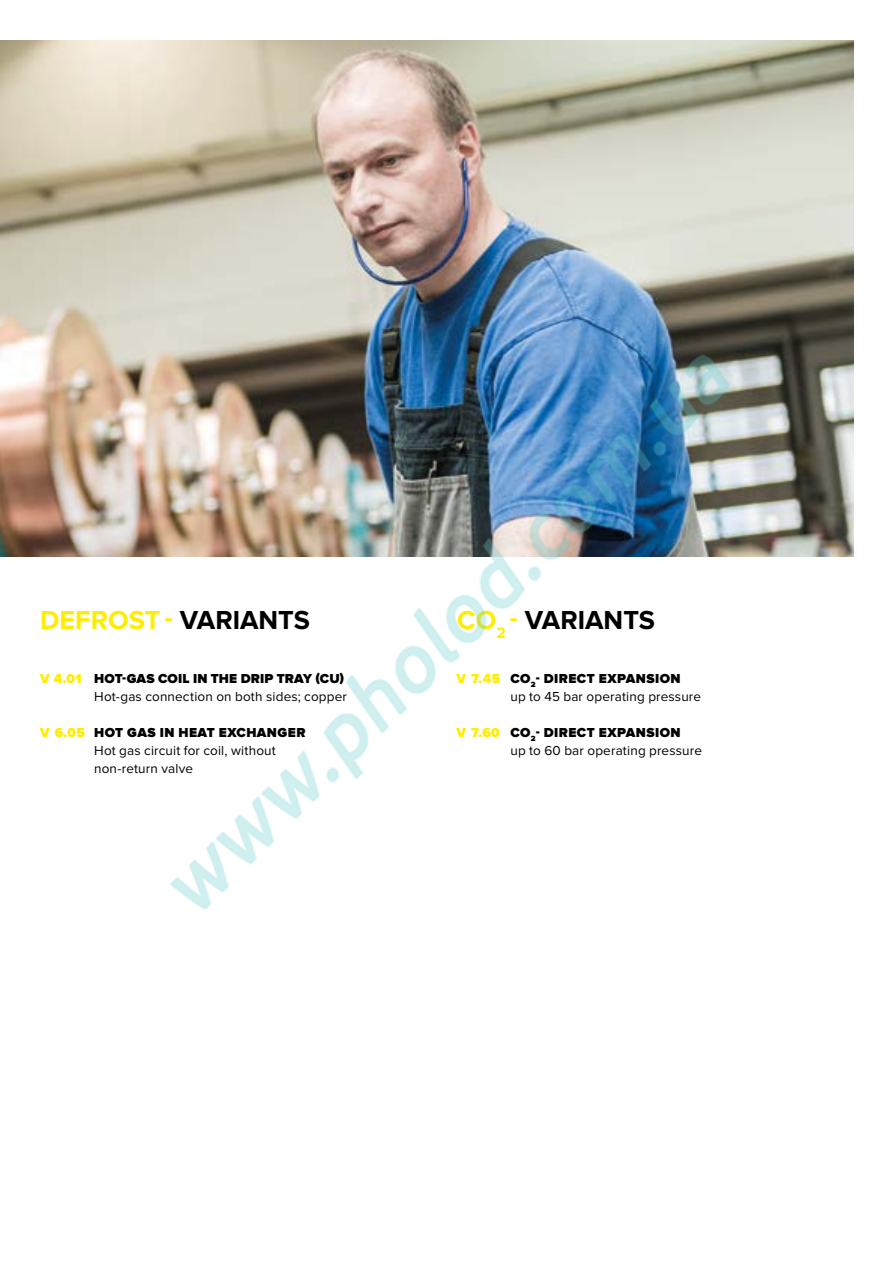
<style>
.page{position:relative;width:893px;height:1263px;background:#fff}
.page>*{position:absolute;margin:0;border:0;box-sizing:border-box;transform-origin:0 0}
.t1{font:700 27px "Proxima Nova";color:#ffed00}
.t2{font:700 27px "Proxima Nova";color:#000}
.t3{font:13.5px/18px "Proxima Nova";letter-spacing:.01em;color:#000}
.s1{color:#000}
.s2{font-weight:900;color:#ffed00}
.s3{font-weight:900}
.s4{color:#ffed00}
</style>
<div class="page">
<img style="left:0;top:40px;width:853px;height:517px">
<img style="left:142px;top:227px;width:609px;height:683px">
<h1 class="t1" style="left:40px;top:604px;width:271px">DEFROST - <span class="s1">VARIANTS</span></h1>
<p class="t3" style="left:40px;top:669px;width:308px;text-align:right"><span class="s2">V 4.01</span> <span class="s3">HOT-GAS COIL IN THE DRIP TRAY (CU)<br></span>Hot-gas connection on both sides; copper</p>
<p class="t3" style="left:94px;top:723px;width:213px;text-indent:-54px"><span class="s2">V 6.05</span> <span class="s3">HOT GAS IN HEAT EXCHANGER<br></span>Hot gas circuit for coil, without non-return valve</p>
<h1 class="t2" style="left:457px;top:604px;width:199px"><span class="s4">CO</span><sub>2</sub> <span class="s4">-</span> VARIANTS</h1>
<p class="t3" style="left:510px;top:669px;width:192px;text-indent:-54px"><span class="s2">V 7.45</span> <span class="s3">CO</span><sub>2</sub><span class="s3">- DIRECT EXPANSION<br></span>up to 45 bar operating pressure</p>
<p class="t3" style="left:510px;top:723px;width:193px;text-indent:-54px"><span class="s2">V 7.60</span> <span class="s3">CO</span><sub>2</sub><span class="s3">- DIRECT EXPANSION<br></span>up to 60 bar operating pressure</p>
</div>
